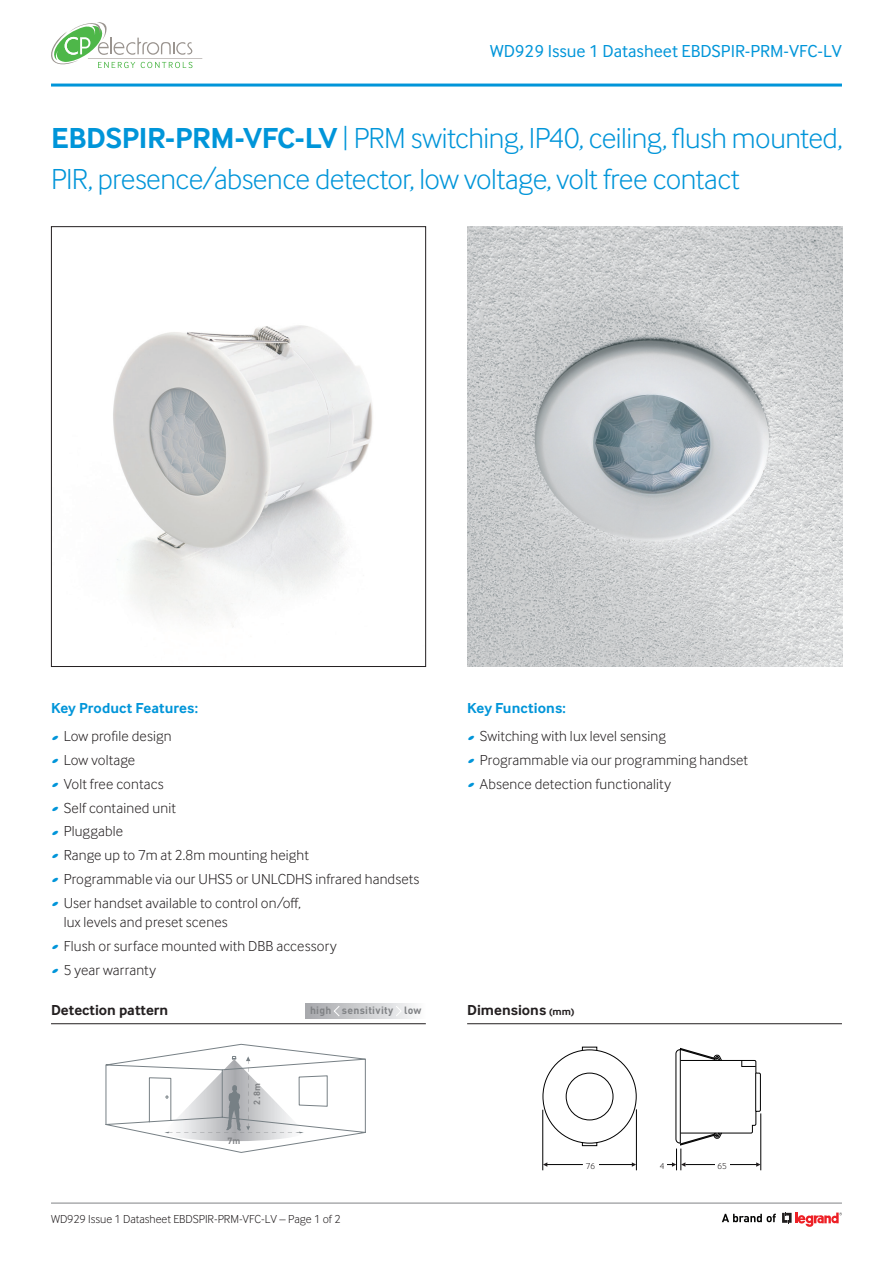
<style>
.page{position:relative;width:893px;height:1263px;background:#fff}
.page>*{position:absolute;margin:0;border:0;box-sizing:border-box;transform-origin:0 0}
.t1{font:300 30px/40.5px "Inter Face";letter-spacing:-.015em;color:#0095d9}
.t2{font:18px "Inter Face";color:#0095d9}
.Body_Indent{font:300 15px/19.5px "Inter Face";letter-spacing:.01em;color:#231f20}
.N_Body_Copy{font:700 15px "Inter Face";letter-spacing:.005em;color:#0095d9}
.t3{font:700 15px "Inter Face";color:#231f20}
.t4{font:300 12px "Inter Face";color:#231f20}
.t5{font:700 10.5px "DIN";letter-spacing:.02em;color:#808285}
.t6{font:700 9px "DIN";color:#808285}
.t7{font:300 9px "Inter Face";color:#231f20}
.s1{font-weight:700}
.s2{color:#0095d9}
.s3{font-size:10.5px}
</style>
<div class="page">
<hr style="left:51px;top:84px;width:791px;height:3px;background:#0095d9">
<svg style="left:51px;top:22px;width:142px;height:46px"></svg>
<hr style="left:88px;top:58px;width:114px;height:1px;background:#9a948f">
<hr style="left:51px;top:1203px;width:791px;height:1px;background:#808285">
<svg style="left:782px;top:1212px;width:60px;height:15px"></svg>
<svg style="left:722px;top:1214px;width:54px;height:8px"></svg>
<hr style="left:51px;top:1023px;width:375px;height:1px;background:#231f20">
<div style="left:306px;top:1003px;width:120px;height:16px;background:linear-gradient(to right,#a7a8ac,#fbfbfc)"></div>
<svg style="left:333px;top:1005px;width:7px;height:12px"></svg>
<svg style="left:395px;top:1005px;width:7px;height:12px"></svg>
<svg style="left:106px;top:1044px;width:260px;height:109px"></svg>
<hr style="left:467px;top:1023px;width:375px;height:1px;background:#231f20">
<hr style="left:582px;top:1164px;width:51px;height:1px;background:#000">
<hr style="left:636px;top:1109px;width:1px;height:61px;background:#000">
<hr style="left:546px;top:1164px;width:36px;height:1px;background:#000">
<hr style="left:542px;top:1110px;width:1px;height:60px;background:#000">
<svg style="left:632px;top:1162px;width:4px;height:5px"></svg>
<svg style="left:543px;top:1162px;width:4px;height:5px"></svg>
<div style="left:583px;top:1158px;width:15px;height:14px;background:#fff"></div>
<div style="left:566px;top:1073px;width:47px;height:47px;border:1px solid #000;border-radius:50%"></div>
<div style="left:582px;top:1142px;width:15px;height:4px;border:1px solid #000"></div>
<svg style="left:667px;top:1047px;width:94px;height:123px"></svg>
<img style="left:467px;top:226px;width:375px;height:441px">
<img style="left:113px;top:325px;width:260px;height:302px">
<p class="t2" style="left:490px;top:41px;width:353px">WD929 Issue 1 Datasheet EBDSPIR-PRM-VFC-LV</p>
<p class="t1" style="left:51px;top:118px;width:793px"><span class="s1">EBDSPIR-PRM-VFC-LV</span> | PRM switching, IP40, ceiling, flush mounted,<br>PIR, presence/absence detector, low voltage, volt free contact</p>
<p class="N_Body_Copy" style="left:51px;top:700px;width:149px">Key Product Features:</p>
<p class="Body_Indent" style="left:51px;top:727px;width:122px"><span class="s2">●</span> Low profile design</p>
<p class="Body_Indent" style="left:51px;top:750px;width:86px"><span class="s2">●</span> Low voltage</p>
<p class="Body_Indent" style="left:51px;top:774px;width:114px"><span class="s2">●</span> Volt free contacs</p>
<p class="Body_Indent" style="left:51px;top:798px;width:126px"><span class="s2">●</span> Self contained unit</p>
<p class="Body_Indent" style="left:51px;top:822px;width:74px"><span class="s2">●</span> Pluggable</p>
<p class="Body_Indent" style="left:51px;top:845px;width:259px"><span class="s2">●</span> Range up to 7m at 2.8m mounting height</p>
<p class="Body_Indent" style="left:51px;top:869px;width:370px"><span class="s2">●</span> Programmable via our UHS5 or UNLCDHS infrared handsets</p>
<p class="Body_Indent" style="left:64px;top:893px;width:238px;text-indent:-13px"><span class="s2">●</span> User handset available to control on/off, lux levels and preset scenes</p>
<p class="Body_Indent" style="left:51px;top:936px;width:287px"><span class="s2">●</span> Flush or surface mounted with DBB accessory</p>
<p class="Body_Indent" style="left:51px;top:960px;width:106px"><span class="s2">●</span> 5 year warranty</p>
<p class="t3" style="left:51px;top:1001px;width:119px">Detection pattern</p>
<p class="t5" style="left:310px;top:1003px;width:113px">high sensitivity low</p>
<p class="t6" style="left:227px;top:1135px;width:14px">7m</p>
<p class="t6" style="left:251px;top:1104px;width:23px;rotate:-90deg">2.8m</p>
<p class="t4" style="left:51px;top:1212px;width:291px">WD929 Issue 1 Datasheet EBDSPIR-PRM-VFC-LV – Page 1 of 2</p>
<p class="N_Body_Copy" style="left:467px;top:700px;width:100px">Key Functions:</p>
<p class="Body_Indent" style="left:467px;top:727px;width:200px"><span class="s2">●</span> Switching with lux level sensing</p>
<p class="Body_Indent" style="left:467px;top:750px;width:282px"><span class="s2">●</span> Programmable via our programming handset</p>
<p class="Body_Indent" style="left:467px;top:774px;width:205px"><span class="s2">●</span> Absence detection functionality</p>
<p class="t3" style="left:467px;top:1001px;width:109px">Dimensions <span class="s3">(mm)</span></p>
<p class="t7" style="left:586px;top:1160px;width:11px">76</p>
<p class="t7" style="left:660px;top:1160px;width:6px">4</p>
<p class="t7" style="left:717px;top:1160px;width:11px">65</p>
</div>
